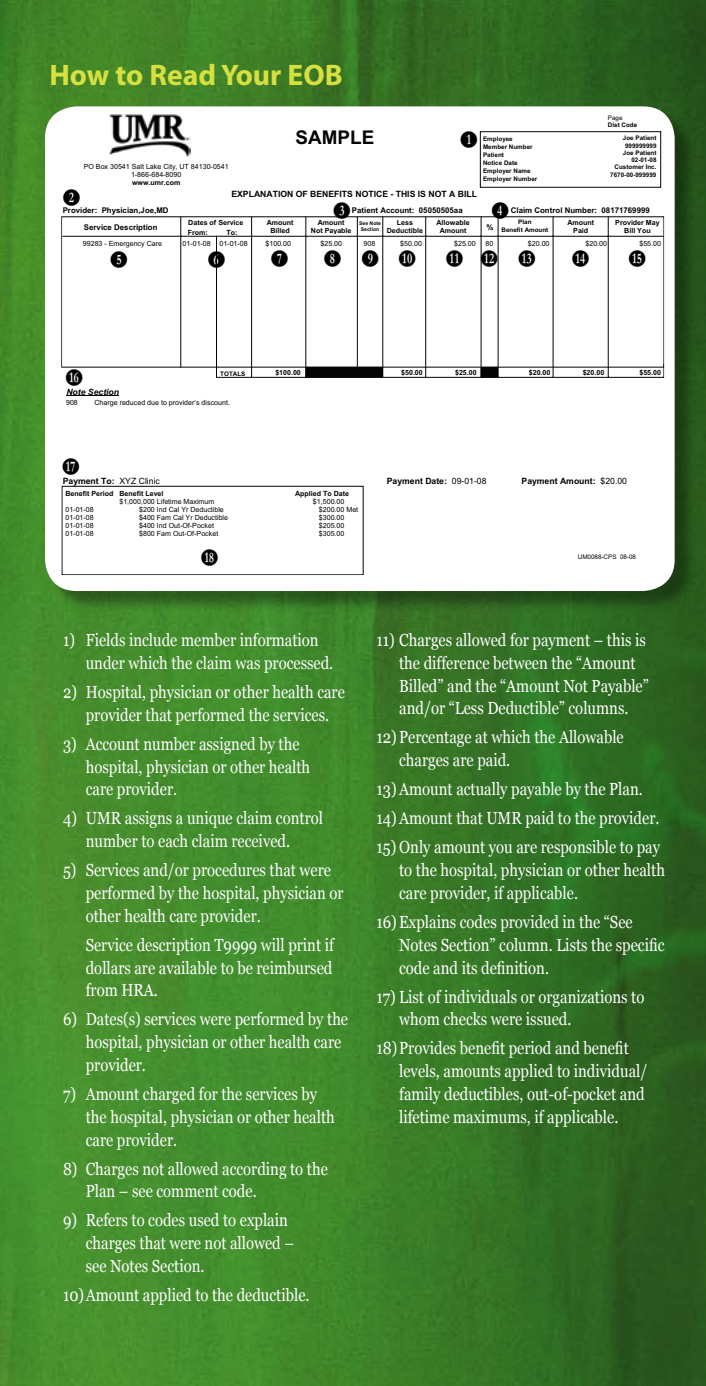
<style>
.page{position:relative;width:706px;height:1386px;background:#fff}
.page>*{position:absolute;margin:0;border:0;box-sizing:border-box;transform-origin:0 0}
.t1{font:700 29.75px "Myriad Pro";color:#d6e040}
.t2{font:18.9px "Numberpile";letter-spacing:1.045em;color:#000}
.t3{font:700 18.9px "Arial";color:#020303}
.t4{font:17.5px/22.8px "Georgia";color:#fff;scale:.85 1}
.t5{font:700 8.58px "Arial";color:#020303}
.t6{font:italic 700 8.58px "Arial";color:#020303}
.t7{font:700 7.88px "Arial";color:#020303}
.t8{font:7.17px/8.2px "Arial";color:#020303;text-align:justify}
.t9{font:700 7.17px/8px "Arial";color:#020303;text-align:center}
.t10{font:700 6.3px/7.4px "Arial";color:#020303}
.t11{font:6.3px "Arial";color:#020303}
.t12{font:700 5.08px/5.8px "Arial";color:#020303;text-align:center}
.s1{font-weight:700}
.s2{font-weight:400}
</style>
<div class="page">
<img style="left:0;top:0;width:706px;height:1385px">
<div style="left:48px;top:109px;width:649px;height:503px;background:#000;opacity:.35"></div>
<div style="left:45px;top:106px;width:629px;height:485px;background:#fff;border-radius:32px"></div>
<img style="left:109px;top:114px;width:81px;height:43px">
<div style="left:480px;top:131px;width:181px;height:56px;border:1px solid #040404"></div>
<hr style="left:63px;top:236px;width:601px;height:1px;background:#040404">
<hr style="left:180px;top:217px;width:1px;height:150px;background:#040404">
<hr style="left:357px;top:217px;width:1px;height:160px;background:#040404">
<hr style="left:382px;top:217px;width:1px;height:160px;background:#040404">
<hr style="left:425px;top:217px;width:1px;height:160px;background:#040404">
<hr style="left:481px;top:217px;width:1px;height:160px;background:#040404">
<hr style="left:498px;top:217px;width:1px;height:160px;background:#040404">
<hr style="left:553px;top:217px;width:1px;height:160px;background:#040404">
<hr style="left:608px;top:217px;width:1px;height:160px;background:#040404">
<hr style="left:216px;top:236px;width:1px;height:141px;background:#040404">
<hr style="left:251px;top:217px;width:1px;height:160px;background:#040404">
<hr style="left:305px;top:217px;width:1px;height:160px;background:#040404">
<hr style="left:216px;top:377px;width:448px;height:1px;background:#040404">
<svg style="left:663px;top:364px;width:1px;height:13px"></svg>
<div style="left:306px;top:367px;width:76px;height:10px;background:#040404"></div>
<div style="left:481px;top:367px;width:16px;height:10px;background:#040404"></div>
<div style="left:481px;top:367px;width:17px;height:10px;border:1px solid #040404"></div>
<hr style="left:66px;top:395px;width:53px;height:1px;background:#020303">
<div style="left:62px;top:486px;width:301px;height:89px;border:1px solid #040404"></div>
<p class="t1" style="left:49px;top:56px;width:295px">How to Read Your EOB</p>
<p class="t8" style="left:84px;top:162px;width:146px;text-align:center">PO Box 30541 Salt Lake City, UT 84130-0541<br>1-866-684-8090<br><span class="s1">www.umr.com</span></p>
<p class="t3" style="left:295px;top:125px;width:80px">SAMPLE</p>
<p class="t10" style="left:608px;top:114px;width:31px"><span class="s2">Page<br></span>Dist Code</p>
<p class="t2" style="left:460px;top:130px;width:19px">B</p>
<p class="t10" style="left:483px;top:135px;width:56px;line-height:8px">Employee<br>Member Number<br>Patient<br>Notice Date<br>Employer Name<br>Employer Number</p>
<p class="t10" style="left:610px;top:135px;width:48px;text-align:right">Joe Patient<br>999999999<br>Joe Patient<br>02-01-08<br>Customer Inc.<br>7670-00-999999</p>
<p class="t2" style="left:63px;top:188px;width:19px">C</p>
<p class="t5" style="left:231px;top:188px;width:247px">EXPLANATION OF BENEFITS NOTICE - THIS IS NOT A BILL</p>
<p class="t2" style="left:333px;top:201px;width:19px">D</p>
<p class="t2" style="left:491px;top:201px;width:19px">E</p>
<p class="t7" style="left:63px;top:205px;width:107px">Provider: Physician,Joe,MD</p>
<p class="t7" style="left:352px;top:205px;width:112px">Patient Account: 05050505aa</p>
<p class="t7" style="left:511px;top:205px;width:141px">Claim Control Number: 08171769999</p>
<p class="t7" style="left:84px;top:222px;width:75px">Service Description</p>
<p class="t9" style="left:436px;top:219px;width:35px">Allowable<br>Amount</p>
<p class="t7" style="left:486px;top:222px;width:9px">%</p>
<p class="t10" style="left:501px;top:218px;width:48px;text-align:center">Plan<br>Benefit Amount</p>
<p class="t9" style="left:567px;top:219px;width:28px">Amount<br>Paid</p>
<p class="t9" style="left:615px;top:219px;width:46px">Provider May<br>Bill You</p>
<p class="t9" style="left:267px;top:219px;width:28px">Amount<br>Billed</p>
<p class="t9" style="left:311px;top:219px;width:42px">Amount<br>Not Payable</p>
<p class="t12" style="left:359px;top:220px;width:23px">See Note<br>Section</p>
<p class="t9" style="left:397px;top:219px;width:18px">Less</p>
<p class="t9" style="left:188px;top:219px;width:57px">Dates of Service</p>
<p class="t9" style="left:188px;top:228px;width:22px">From:</p>
<p class="t9" style="left:226px;top:228px;width:13px">To:</p>
<p class="t9" style="left:387px;top:227px;width:38px">Deductible</p>
<p class="t8" style="left:83px;top:239px;width:81px">99283 - Emergency Care</p>
<p class="t2" style="left:110px;top:250px;width:19px">F</p>
<p class="t8" style="left:183px;top:239px;width:67px">01-01-08 01-01-08</p>
<p class="t8" style="left:265px;top:239px;width:27px">$100.00</p>
<p class="t8" style="left:320px;top:239px;width:23px">$25.00</p>
<p class="t8" style="left:363px;top:239px;width:13px">908</p>
<p class="t8" style="left:400px;top:239px;width:23px">$50.00</p>
<p class="t8" style="left:454px;top:239px;width:23px">$25.00</p>
<p class="t8" style="left:485px;top:239px;width:9px">08</p>
<p class="t8" style="left:528px;top:239px;width:23px">$20.00</p>
<p class="t8" style="left:585px;top:239px;width:23px">00 . 02$</p>
<p class="t8" style="left:639px;top:239px;width:23px">00 . 55$</p>
<p class="t2" style="left:208px;top:250px;width:19px">G</p>
<p class="t2" style="left:271px;top:250px;width:19px">H</p>
<p class="t2" style="left:324px;top:250px;width:94px">IJK</p>
<p class="t2" style="left:446px;top:250px;width:92px">LMN</p>
<p class="t2" style="left:572px;top:250px;width:19px">O</p>
<p class="t2" style="left:628px;top:249px;width:19px">P</p>
<p class="t2" style="left:65px;top:368px;width:19px">Q</p>
<p class="t6" style="left:66px;top:386px;width:54px">Note Section</p>
<p class="t10" style="left:220px;top:370px;width:27px">TOTALS</p>
<p class="t9" style="left:275px;top:368px;width:27px">$100.00</p>
<p class="t9" style="left:401px;top:368px;width:23px">$50.00</p>
<p class="t9" style="left:455px;top:368px;width:23px">$25.00</p>
<p class="t9" style="left:529px;top:368px;width:23px">$20.00</p>
<p class="t9" style="left:583px;top:368px;width:23px">$20.00</p>
<p class="t9" style="left:639px;top:368px;width:23px">$55.00</p>
<p class="t8" style="left:66px;top:398px;width:13px">908</p>
<p class="t8" style="left:94px;top:398px;width:137px">Charge reduced due to provider’s discount.</p>
<p class="t2" style="left:62px;top:458px;width:19px">R</p>
<p class="t5" style="left:63px;top:475px;width:99px">Payment To: <span class="s2">XYZ Clinic</span></p>
<p class="t5" style="left:387px;top:475px;width:101px">Payment Date: <span class="s2">09-01-08</span></p>
<p class="t5" style="left:521px;top:475px;width:107px">Payment Amount: <span class="s2">$20.00</span></p>
<p class="t9" style="left:66px;top:489px;width:50px">Benefit Period</p>
<p class="t8" style="left:66px;top:505px;width:30px">01-01-08<br>01-01-08<br>01-01-08<br>01-01-08</p>
<p class="t9" style="left:119px;top:489px;width:46px">Benefit Level</p>
<p class="t8" style="left:119px;top:497px;width:97px">$1,000,000 Lifetime Maximum</p>
<p class="t8" style="left:139px;top:505px;width:86px">$200 Ind Cal Yr Deductible</p>
<p class="t8" style="left:139px;top:513px;width:91px">$400 Fam Cal Yr Deductible</p>
<p class="t8" style="left:139px;top:521px;width:76px">$400 Ind Out-Of-Pocket</p>
<p class="t8" style="left:139px;top:530px;width:81px">$800 Fam Out-Of-Pocket</p>
<p class="t2" style="left:201px;top:548px;width:19px">S</p>
<p class="t9" style="left:295px;top:489px;width:55px">Applied To Date</p>
<p class="t8" style="left:313px;top:497px;width:33px">$1,500.00</p>
<p class="t8" style="left:319px;top:505px;width:41px">$200.00 Met</p>
<p class="t8" style="left:319px;top:513px;width:27px">$300.00</p>
<p class="t8" style="left:319px;top:521px;width:27px">$205.00</p>
<p class="t8" style="left:319px;top:530px;width:27px">$305.00</p>
<p class="t11" style="left:578px;top:552px;width:60px">UM0088-CPS 08-08</p>
<p class="t4" style="left:86px;top:628px;width:293px;text-indent:-23px">1) Fields include member information under which the claim was processed.</p>
<p class="t4" style="left:63px;top:680px;width:333px;text-align:center">2) Hospital, physician or other health care provider that performed the services.</p>
<p class="t4" style="left:86px;top:732px;width:266px;text-indent:-23px">3) Account number assigned by the hospital, physician or other health care provider.</p>
<p class="t4" style="left:63px;top:806px;width:307px;text-align:center">4) UMR assigns a unique claim control number to each claim received.</p>
<p class="t4" style="left:86px;top:858px;width:305px;text-indent:-23px">5) Services and/or procedures that were performed by the hospital, physician or other health care provider.</p>
<p class="t4" style="left:86px;top:933px;width:293px;text-align:justify">Service description T9999 will print if dollars are available to be reimbursed from HRA.</p>
<p class="t4" style="left:86px;top:1007px;width:310px;text-indent:-23px">6) Dates(s) services were performed by the hospital, physician or other health care provider.</p>
<p class="t4" style="left:86px;top:1082px;width:294px;text-indent:-23px">7) Amount charged for the services by the hospital, physician or other health care provider.</p>
<p class="t4" style="left:86px;top:1156px;width:286px;text-indent:-23px">8) Charges not allowed according to the<br>Plan – see comment code.</p>
<p class="t4" style="left:86px;top:1208px;width:246px;text-indent:-23px">9) Refers to codes used to explain charges that were not allowed – see Notes Section.</p>
<p class="t4" style="left:63px;top:1283px;width:291px">10)Amount applied to the deductible.</p>
<p class="t4" style="left:399px;top:628px;width:295px;text-indent:-23px">11) Charges allowed for payment – this is the difference between the “Amount Billed” and the “Amount Not Payable” and/or “Less Deductible” columns.</p>
<p class="t4" style="left:399px;top:726px;width:266px;text-indent:-23px">12) Percentage at which the Allowable charges are paid.</p>
<p class="t4" style="left:376px;top:777px;width:315px">13) Amount actually payable by the Plan.</p>
<p class="t4" style="left:376px;top:806px;width:334px">14) Amount that UMR paid to the provider.</p>
<p class="t4" style="left:399px;top:835px;width:314px;text-indent:-23px">15) Only amount you are responsible to pay to the hospital, physician or other health care provider, if applicable.</p>
<p class="t4" style="left:399px;top:910px;width:314px;text-indent:-23px">16) Explains codes provided in the “See<br>Notes Section” column. Lists the specific code and its definition.</p>
<p class="t4" style="left:399px;top:985px;width:290px;text-indent:-23px">17) List of individuals or organizations to whom checks were issued.</p>
<p class="t4" style="left:399px;top:1036px;width:293px;text-indent:-23px">18)Provides benefit period and benefit levels, amounts applied to individual/ family deductibles, out-of-pocket and lifetime maximums, if applicable.</p>
</div>
